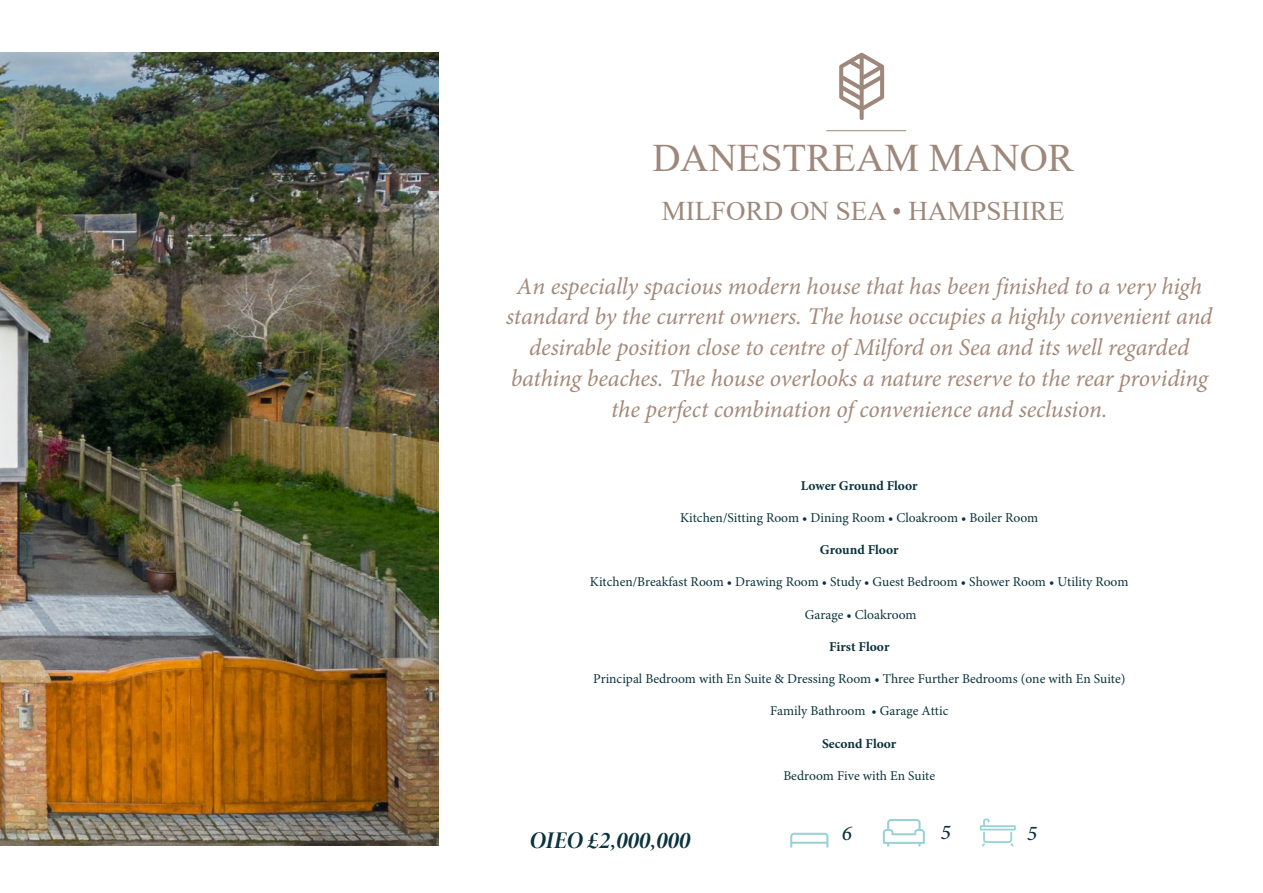
<style>
.page{position:relative;width:1263px;height:893px;background:#fff}
.page>*{position:absolute;margin:0;border:0;box-sizing:border-box;transform-origin:0 0}
.t1{font:39px "Times New Roman";color:#9e887b}
.t2{font:27px "Times New Roman";color:#9e887b}
.t3{font:italic 24px/30.8px "Minion Pro";letter-spacing:-.01em;color:#a4897a;text-align:center}
.t4{font:24px "Minion Pro Bold It Disp";color:#0b333d}
.t5{font:italic 500 21px "Minion Pro";color:#0b333d}
.t6{font:13.5px "Minion Pro";color:#0b333d}
.t7{font:700 13.5px "Minion Pro";color:#0b333d}
</style>
<div class="page">
<hr style="left:826px;top:130px;width:80px;height:1px;background:#9e887b">
<svg style="left:839px;top:53px;width:45px;height:67px"></svg>
<svg style="left:980px;top:818px;width:36px;height:28px"></svg>
<svg style="left:883px;top:819px;width:42px;height:28px"></svg>
<svg style="left:790px;top:833px;width:38px;height:15px"></svg>
<hr style="left:791px;top:842px;width:36px;height:2px;background:#98d2d4">
<img style="left:0;top:53px;width:439px;height:792px">
<h1 class="t1" style="left:652px;top:144px;width:423px">DANESTREAM MANOR</h1>
<p class="t2" style="left:662px;top:201px;width:404px">MILFORD ON SEA • HAMPSHIRE</p>
<p class="t3" style="left:506px;top:273px;width:708px">An especially spacious modern house that has been finished to a very high standard by the current owners. The house occupies a highly convenient and desirable position close to centre of Milford on Sea and its well regarded bathing beaches. The house overlooks a nature reserve to the rear providing the perfect combination of convenience and seclusion.</p>
<p class="t7" style="left:801px;top:480px;width:118px">Lower Ground Floor</p>
<p class="t6" style="left:680px;top:512px;width:360px">Kitchen/Sitting Room • Dining Room • Cloakroom • Boiler Room</p>
<p class="t7" style="left:820px;top:544px;width:80px">Ground Floor</p>
<p class="t6" style="left:590px;top:577px;width:540px">Kitchen/Breakfast Room • Drawing Room • Study • Guest Bedroom • Shower Room • Utility Room</p>
<p class="t6" style="left:805px;top:609px;width:113px">Garage • Cloakroom</p>
<p class="t7" style="left:829px;top:641px;width:62px">First Floor</p>
<p class="t6" style="left:593px;top:673px;width:534px">Principal Bedroom with En Suite &amp; Dressing Room • Three Further Bedrooms (one with En Suite)</p>
<p class="t6" style="left:770px;top:706px;width:180px">Family Bathroom • Garage Attic</p>
<p class="t7" style="left:822px;top:738px;width:76px">Second Floor</p>
<p class="t6" style="left:783px;top:770px;width:153px">Bedroom Five with En Suite</p>
<p class="t4" style="left:529px;top:830px;width:162px">OIEO £2,000,000</p>
<p class="t5" style="left:842px;top:825px;width:12px">6</p>
<p class="t5" style="left:941px;top:824px;width:12px">5</p>
<p class="t5" style="left:1027px;top:824px;width:12px">5</p>
</div>
